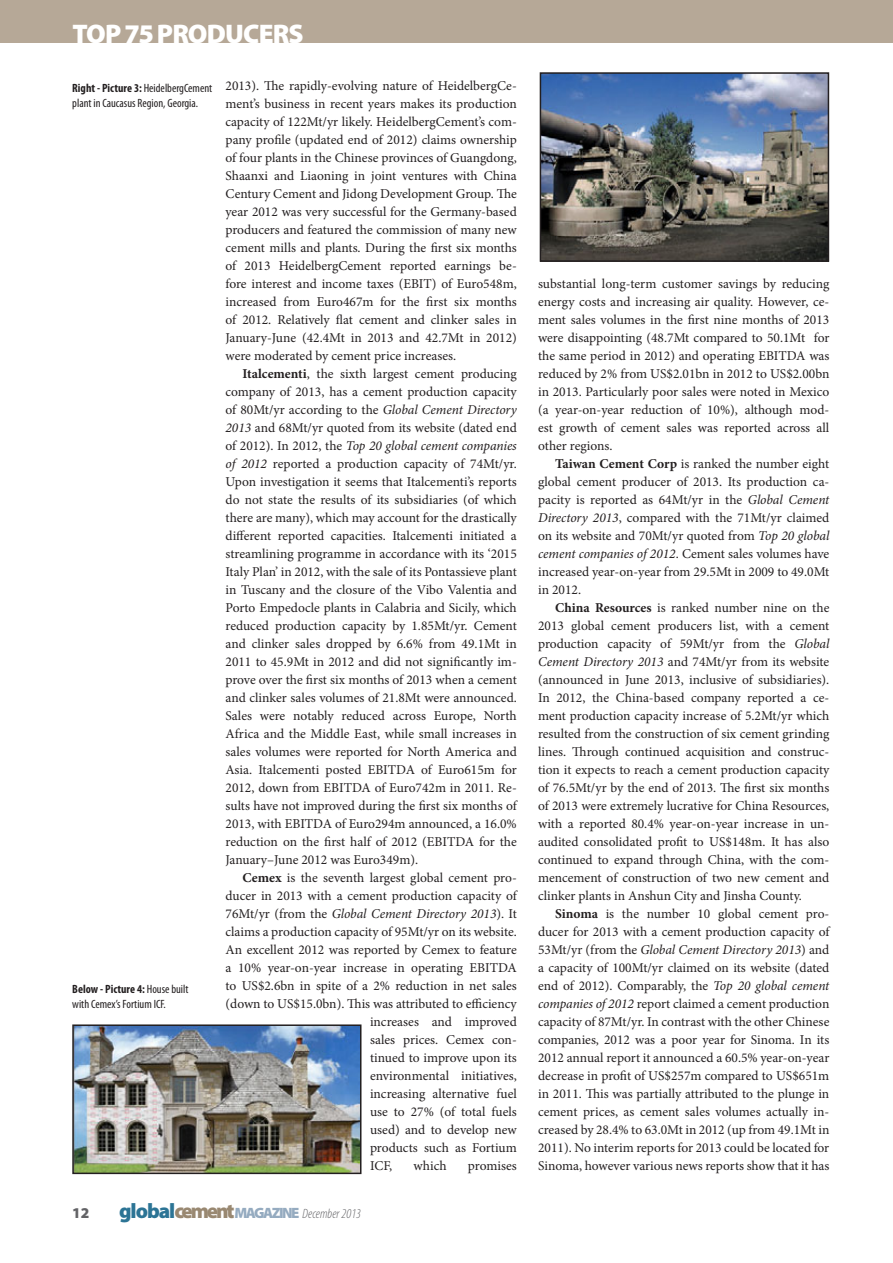
<style>
.page{position:relative;width:893px;height:1263px;background:#fff}
.page>*{position:absolute;margin:0;border:0;box-sizing:border-box;transform-origin:0 0}
.MASTER-header{font:900 27px "Myriad Pro";letter-spacing:-.03em;color:#fff}
.t1{font:900 15px "Myriad Pro";color:#636366}
.FEATURE-body{font:13.5px/18px "Minion Pro";color:#231f20;text-align:justify}
.FEATURE-body-2{font:italic 13.5px "Minion Pro";letter-spacing:-.005em;color:#231f20}
.t2{font:italic 300 condensed 13.5px "Myriad Pro";color:#636366}
.MASTER-caption{font:condensed 12px/14.4px "Myriad Pro";color:#231f20}
.s1{font-weight:700}
.s2{font-style:italic}
.s3{font-style:normal}
.s4{font-weight:900;font-style:normal;font-stretch:normal;font-size:21px;color:#2c7495}
.s5{font-weight:900;font-style:normal;font-stretch:normal;font-size:21px;color:#998871}
.s6{font-weight:900;font-style:normal;font-stretch:normal;font-size:15px;color:#95abc0}
</style>
<div class="page">
<div style="left:0;top:0;width:893px;height:43px;background:#b6a897"></div>
<img style="left:543px;top:75px;width:283px;height:184px">
<div style="left:540px;top:72px;width:289px;height:190px;border:2px solid #231f20"></div>
<img style="left:75px;top:1027px;width:283px;height:144px">
<div style="left:72px;top:1024px;width:289px;height:150px;border:2px solid #231f20"></div>
<p class="MASTER-header" style="left:73px;top:15px;width:233px">TOP 75 PRODUCERS</p>
<p class="MASTER-caption" style="left:72px;top:81px;width:142px"><span class="s1">Right - Picture 3:</span> HeidelbergCement plant in Caucasus Region, Georgia.</p>
<p class="MASTER-caption" style="left:72px;top:982px;width:118px"><span class="s1">Below - Picture 4:</span> House built with Cemex’s Fortium ICF.</p>
<p class="FEATURE-body" style="left:226px;top:77px;width:293px">2013). The rapidly-evolving nature of HeidelbergCe&shy;ment’s business in recent years makes its production capacity of 122Mt/yr likely. HeidelbergCement’s com&shy;pany profile (updated end of 2012) claims ownership of four plants in the Chinese provinces of Guangdong, Shaanxi and Liaoning in joint ventures with China Century Cement and Jidong Development Group. The year 2012 was very successful for the Germany-based producers and featured the commission of many new cement mills and plants. During the first six months of 2013 HeidelbergCement reported earnings be&shy;fore interest and income taxes (EBIT) of Euro548m, increased from Euro467m for the first six months of 2012. Relatively flat cement and clinker sales in January-June (42.4Mt in 2013 and 42.7Mt in 2012) were moderated by cement price increases.</p>
<p class="FEATURE-body" style="left:226px;top:365px;width:293px;text-indent:17px"><span class="s1">Italcementi</span>, the sixth largest cement producing company of 2013, has a cement production capacity of 80Mt/yr according to the <span class="s2">Global Cement Directory 2013</span> and 68Mt/yr quoted from its website (dated end of 2012). In 2012, the <span class="s2">Top 20 global cement companies of 2012</span> reported a production capacity of 74Mt/yr.<br>Upon investigation it seems that Italcementi’s reports do not state the results of its subsidiaries (of which there are many), which may account for the drastically different reported capacities. Italcementi initiated a streamlining programme in accordance with its ‘2015<br>Italy Plan’ in 2012, with the sale of its Pontassieve plant in Tuscany and the closure of the Vibo Valentia and Porto Empedocle plants in Calabria and Sicily, which reduced production capacity by 1.85Mt/yr. Cement and clinker sales dropped by 6.6% from 49.1Mt in 2011 to 45.9Mt in 2012 and did not significantly im&shy;prove over the first six months of 2013 when a cement and clinker sales volumes of 21.8Mt were announced.<br>Sales were notably reduced across Europe, North Africa and the Middle East, while small increases in sales volumes were reported for North America and Asia. Italcementi posted EBITDA of Euro615m for 2012, down from EBITDA of Euro742m in 2011. Re&shy;sults have not improved during the first six months of 2013, with EBITDA of Euro294m announced, a 16.0% reduction on the first half of 2012 (EBITDA for the January–June 2012 was Euro349m).</p>
<p class="FEATURE-body" style="left:243px;top:869px;width:276px"><span class="s1">Cemex</span> is the seventh largest global cement pro-</p>
<p class="FEATURE-body" style="left:226px;top:887px;width:293px">ducer in 2013 with a cement production capacity of</p>
<p class="FEATURE-body-2" style="left:226px;top:905px;width:293px"><span class="s3">76Mt/yr (from the</span> Global Cement Directory 2013<span class="s3">). It</span></p>
<p class="FEATURE-body" style="left:226px;top:923px;width:293px">claims a production capacity of 95Mt/yr on its website.</p>
<p class="FEATURE-body" style="left:226px;top:941px;width:293px">An excellent 2012 was reported by Cemex to feature</p>
<p class="FEATURE-body" style="left:226px;top:959px;width:293px">a 10% year-on-year increase in operating EBITDA</p>
<p class="FEATURE-body" style="left:226px;top:977px;width:293px">to US$2.6bn in spite of a 2% reduction in net sales</p>
<p class="FEATURE-body" style="left:226px;top:995px;width:293px">(down to US$15.0bn). This was attributed to efficiency</p>
<p class="FEATURE-body" style="left:370px;top:1013px;width:148px">increases and improved</p>
<p class="FEATURE-body" style="left:370px;top:1031px;width:148px">sales prices. Cemex con-</p>
<p class="FEATURE-body" style="left:370px;top:1049px;width:148px">tinued to improve upon its</p>
<p class="FEATURE-body" style="left:370px;top:1067px;width:148px">environmental initiatives,</p>
<p class="FEATURE-body" style="left:370px;top:1085px;width:148px">increasing alternative fuel</p>
<p class="FEATURE-body" style="left:370px;top:1103px;width:148px">use to 27% (of total fuels</p>
<p class="FEATURE-body" style="left:370px;top:1121px;width:148px">used) and to develop new</p>
<p class="FEATURE-body" style="left:370px;top:1139px;width:148px">products such as Fortium</p>
<p class="FEATURE-body" style="left:370px;top:1157px;width:24px">ICF,</p>
<p class="FEATURE-body" style="left:414px;top:1157px;width:35px">which</p>
<p class="FEATURE-body" style="left:468px;top:1157px;width:50px">promises</p>
<p class="t1" style="left:72px;top:1202px;width:19px">12</p>
<p class="t2" style="left:119px;top:1205px;width:243px"><span class="s4">global</span><span class="s5">cement</span> <span class="s6">MAGAZINE</span> December 2013</p>
<p class="FEATURE-body" style="left:538px;top:275px;width:293px">substantial long-term customer savings by reducing energy costs and increasing air quality. However, ce&shy;ment sales volumes in the first nine months of 2013 were disappointing (48.7Mt compared to 50.1Mt for the same period in 2012) and operating EBITDA was reduced by 2% from US$2.01bn in 2012 to US$2.00bn in 2013. Particularly poor sales were noted in Mexico (a year-on-year reduction of 10%), although mod&shy;est growth of cement sales was reported across all other regions.</p>
<p class="FEATURE-body" style="left:538px;top:455px;width:293px;text-indent:17px"><span class="s1">Taiwan Cement Corp</span> is ranked the number eight global cement producer of 2013. Its production ca&shy;pacity is reported as 64Mt/yr in the <span class="s2">Global Cement Directory 2013</span>, compared with the 71Mt/yr claimed on its website and 70Mt/yr quoted from <span class="s2">Top 20 global cement companies of 2012</span>. Cement sales volumes have increased year-on-year from 29.5Mt in 2009 to 49.0Mt in 2012.</p>
<p class="FEATURE-body" style="left:538px;top:599px;width:293px;text-indent:17px"><span class="s1">China Resources</span> is ranked number nine on the 2013 global cement producers list, with a cement production capacity of 59Mt/yr from the <span class="s2">Global Cement Directory 2013</span> and 74Mt/yr from its website (announced in June 2013, inclusive of subsidiaries).<br>In 2012, the China-based company reported a ce&shy;ment production capacity increase of 5.2Mt/yr which resulted from the construction of six cement grinding lines. Through continued acquisition and construc&shy;tion it expects to reach a cement production capacity of 76.5Mt/yr by the end of 2013. The first six months of 2013 were extremely lucrative for China Resources, with a reported 80.4% year-on-year increase in un&shy;audited consolidated profit to US$148m. It has also continued to expand through China, with the com&shy;mencement of construction of two new cement and clinker plants in Anshun City and Jinsha County.</p>
<p class="FEATURE-body" style="left:538px;top:905px;width:293px;text-indent:17px"><span class="s1">Sinoma</span> is the number 10 global cement pro&shy;ducer for 2013 with a cement production capacity of 53Mt/yr (from the <span class="s2">Global Cement Directory 2013</span>) and a capacity of 100Mt/yr claimed on its website (dated end of 2012). Comparably, the <span class="s2">Top 20 global cement companies of 2012</span> report claimed a cement production capacity of 87Mt/yr. In contrast with the other Chinese companies, 2012 was a poor year for Sinoma. In its 2012 annual report it announced a 60.5% year-on-year decrease in profit of US$257m compared to US$651m in 2011. This was partially attributed to the plunge in cement prices, as cement sales volumes actually in&shy;creased by 28.4% to 63.0Mt in 2012 (up from 49.1Mt in 2011). No interim reports for 2013 could be located for Sinoma, however various news reports show that it has</p>
</div>
